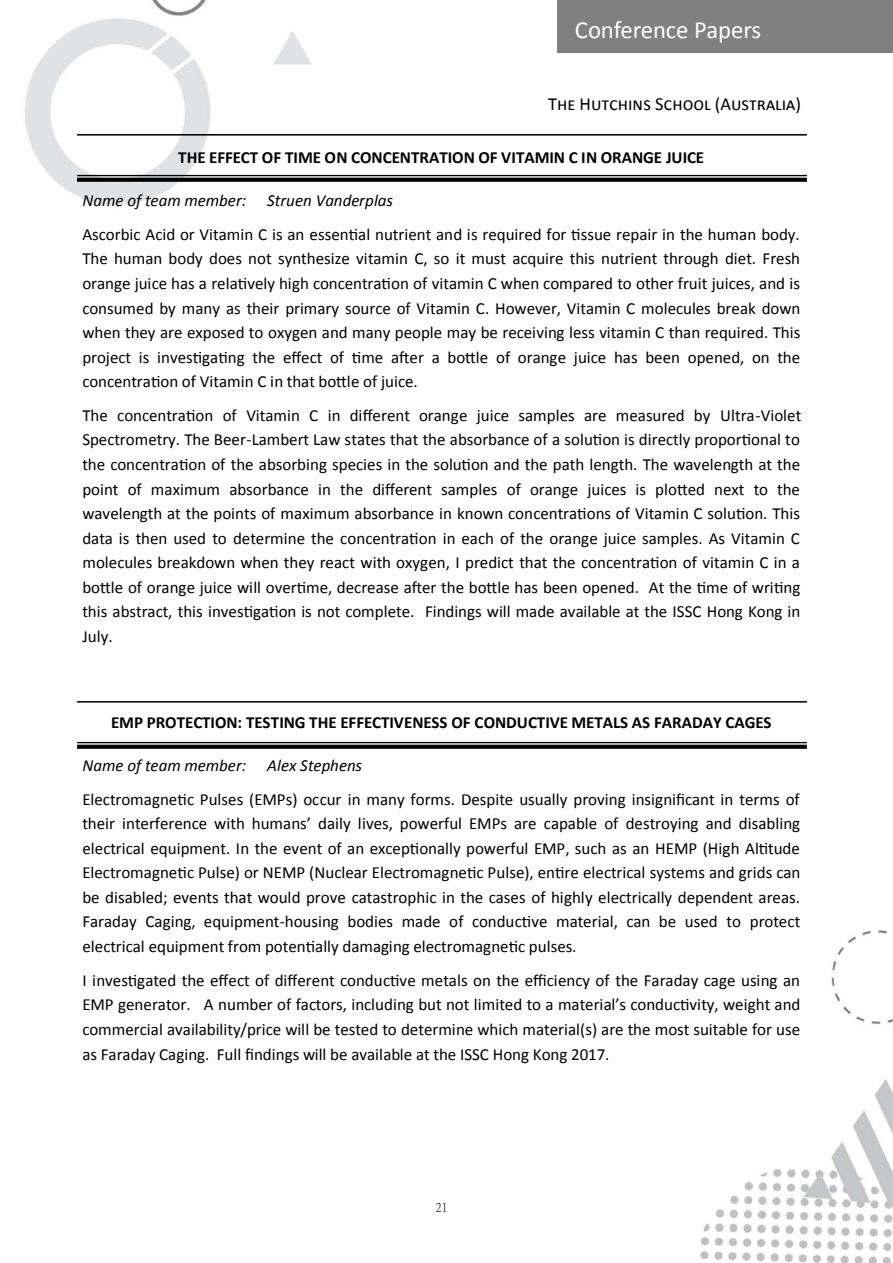
<style>
.page{position:relative;width:893px;height:1263px;background:#fff}
.page>*{position:absolute;margin:0;border:0;box-sizing:border-box;transform-origin:0 0}
.t1{font:24.75px "Calibri";letter-spacing:-.01em;color:#fff}
.t2{font:18.45px "Calibri";color:#000}
.t3{font:16.95px/24.6px "Calibri";letter-spacing:.005em;color:#000;text-align:justify}
.t4{font:700 16.95px "Calibri";letter-spacing:-.005em;color:#000}
.t5{font:12.15px "P Ming Li U";color:#000}
.s1{font-style:italic}
</style>
<div class="page">
<img style="left:25px;top:0;width:868px;height:1263px">
<hr style="left:77px;top:134px;width:730px;height:2px;background:#000">
<hr style="left:77px;top:175px;width:730px;height:1px;background:#000">
<svg style="left:77px;top:178px;width:730px;height:4px;background:#0b0b0b"></svg>
<hr style="left:77px;top:701px;width:730px;height:2px;background:#000">
<hr style="left:77px;top:742px;width:730px;height:1px;background:#000">
<svg style="left:77px;top:745px;width:730px;height:4px;background:#0a0a0a"></svg>
<div style="left:557px;top:0;width:336px;height:53px;background:#808080"></div>
<p class="t1" style="left:575px;top:14px;width:188px">Conference Papers</p>
<p class="t2" style="left:548px;top:92px;width:254px">The Hutchins School (Australia)</p>
<p class="t4" style="left:178px;top:147px;width:527px">THE EFFECT OF TIME ON CONCENTRATION OF VITAMIN C IN ORANGE JUICE</p>
<p class="t3" style="left:82px;top:183px;width:719px;line-height:33.9px"><span class="s1">Name of team member: Struen Vanderplas<br></span>Ascorbic Acid or Vitamin C is an essential nutrient and is required for tissue repair in the human body.</p>
<p class="t3" style="left:82px;top:246px;width:720px">The human body does not synthesize vitamin C, so it must acquire this nutrient through diet. Fresh orange juice has a relatively high concentration of vitamin C when compared to other fruit juices, and is consumed by many as their primary source of Vitamin C. However, Vitamin C molecules break down when they are exposed to oxygen and many people may be receiving less vitamin C than required. This project is investigating the effect of time after a bottle of orange juice has been opened, on the concentration of Vitamin C in that bottle of juice.</p>
<p class="t3" style="left:82px;top:403px;width:720px">The concentration of Vitamin C in different orange juice samples are measured by Ultra-Violet Spectrometry. The Beer-Lambert Law states that the absorbance of a solution is directly proportional to the concentration of the absorbing species in the solution and the path length. The wavelength at the point of maximum absorbance in the different samples of orange juices is plotted next to the wavelength at the points of maximum absorbance in known concentrations of Vitamin C solution. This data is then used to determine the concentration in each of the orange juice samples. As Vitamin C molecules breakdown when they react with oxygen, I predict that the concentration of vitamin C in a bottle of orange juice will overtime, decrease after the bottle has been opened. At the time of writing this abstract, this investigation is not complete. Findings will made available at the ISSC Hong Kong in July.</p>
<p class="t4" style="left:111px;top:711px;width:662px">EMP PROTECTION: TESTING THE EFFECTIVENESS OF CONDUCTIVE METALS AS FARADAY CAGES</p>
<p class="t3" style="left:82px;top:749px;width:719px;line-height:33.6px"><span class="s1">Name of team member: Alex Stephens<br></span>Electromagnetic Pulses (EMPs) occur in many forms. Despite usually proving insignificant in terms of</p>
<p class="t3" style="left:82px;top:811px;width:720px">their interference with humans’ daily lives, powerful EMPs are capable of destroying and disabling electrical equipment. In the event of an exceptionally powerful EMP, such as an HEMP (High Altitude Electromagnetic Pulse) or NEMP (Nuclear Electromagnetic Pulse), entire electrical systems and grids can be disabled; events that would prove catastrophic in the cases of highly electrically dependent areas.<br>Faraday Caging, equipment-housing bodies made of conductive material, can be used to protect electrical equipment from potentially damaging electromagnetic pulses.</p>
<p class="t3" style="left:82px;top:968px;width:720px">I investigated the effect of different conductive metals on the efficiency of the Faraday cage using an EMP generator. A number of factors, including but not limited to a material’s conductivity, weight and commercial availability/price will be tested to determine which material(s) are the most suitable for use as Faraday Caging. Full findings will be available at the ISSC Hong Kong 2017.</p>
<p class="t5" style="left:436px;top:1202px;width:13px">21</p>
</div>
